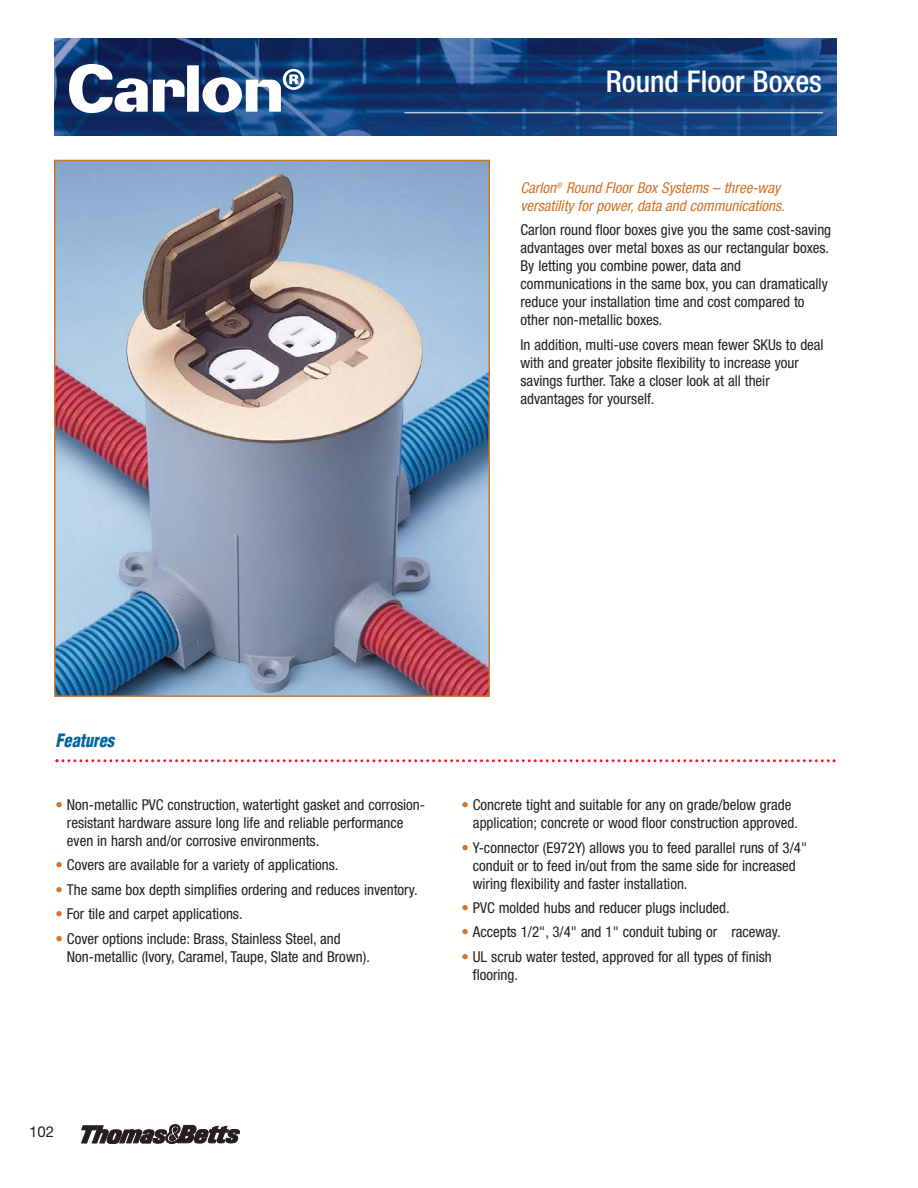
<style>
.page{position:relative;width:918px;height:1188px;background:#fff}
.page>*{position:absolute;margin:0;border:0;box-sizing:border-box;transform-origin:0 0}
.t1{font:500 condensed 30px "Helvetica Neue LT Std";color:#fff}
.t2{font:italic 900 condensed 18px "Helvetica LT Std";color:#00649d;scale:.9 1}
.t3{font:condensed 15px/18px "Helvetica Neue LT Std";color:#231f20}
.t4{font:italic condensed 15px/18px "Helvetica Neue LT Std";color:#d27328}
.t5{font:15px "Helvetica Neue LT Std";color:#231f20}
.s1{color:#d27328}
</style>
<div class="page">
<img style="left:54px;top:38px;width:783px;height:98px">
<svg style="left:81px;top:1125px;width:159px;height:19px"></svg>
<hr style="left:404px;top:112px;width:419px;height:1px;background:#fff">
<img style="left:57px;top:163px;width:430px;height:531px">
<div style="left:54px;top:160px;width:436px;height:537px;border:2px solid #d27328"></div>
<svg style="left:56px;top:759px;width:780px;height:3px"></svg>
<div style="left:187px;top:65px;width:12px;height:47px;background:#fff"></div>
<svg style="left:69px;top:64px;width:116px;height:49px"></svg>
<svg style="left:202px;top:69px;width:102px;height:44px"></svg>
<h1 class="t1" style="left:606px;top:71px;width:218px">Round Floor Boxes</h1>
<p class="t4" style="left:521px;top:180px;width:266px">Carlon<sup>®</sup> Round Floor Box Systems – three-way versatility for power, data and communications.</p>
<p class="t3" style="left:521px;top:223px;width:312px">Carlon round floor boxes give you the same cost-saving advantages over metal boxes as our rectangular boxes.<br>By letting you combine power, data and communications in the same box, you can dramatically reduce your installation time and cost compared to other non-metallic boxes.</p>
<p class="t3" style="left:521px;top:337px;width:305px">In addition, multi-use covers mean fewer SKUs to deal with and greater jobsite flexibility to increase your savings further. Take a closer look at all their advantages for yourself.</p>
<p class="t2" style="left:56px;top:734px;width:66px">Features</p>
<p class="t3" style="left:67px;top:797px;width:360px;text-indent:-11px"><span class="s1">•</span> Non-metallic PVC construction, watertight gasket and corrosion&shy;resistant hardware assure long life and reliable performance even in harsh and/or corrosive environments.</p>
<p class="t3" style="left:55px;top:858px;width:284px"><span class="s1">•</span> Covers are available for a variety of applications.</p>
<p class="t3" style="left:55px;top:882px;width:364px"><span class="s1">•</span> The same box depth simplifies ordering and reduces inventory.</p>
<p class="t3" style="left:55px;top:907px;width:189px"><span class="s1">•</span> For tile and carpet applications.</p>
<p class="t3" style="left:67px;top:931px;width:305px;text-indent:-11px"><span class="s1">•</span> Cover options include: Brass, Stainless Steel, and<br>Non-metallic (Ivory, Caramel, Taupe, Slate and Brown).</p>
<p class="t3" style="left:473px;top:797px;width:327px;text-indent:-11px"><span class="s1">•</span> Concrete tight and suitable for any on grade/below grade application; concrete or wood floor construction approved.</p>
<p class="t3" style="left:473px;top:840px;width:336px;text-indent:-11px"><span class="s1">•</span> Y-connector (E972Y) allows you to feed parallel runs of 3/4" conduit or to feed in/out from the same side for increased wiring flexibility and faster installation.</p>
<p class="t3" style="left:461px;top:900px;width:270px"><span class="s1">•</span> PVC molded hubs and reducer plugs included.</p>
<p class="t3" style="left:461px;top:925px;width:321px"><span class="s1">•</span> Accepts 1/2", 3/4" and 1" conduit tubing or raceway.</p>
<p class="t3" style="left:473px;top:949px;width:301px;text-indent:-11px"><span class="s1">•</span> UL scrub water tested, approved for all types of finish flooring.</p>
<p class="t5" style="left:29px;top:1127px;width:27px">102</p>
</div>
